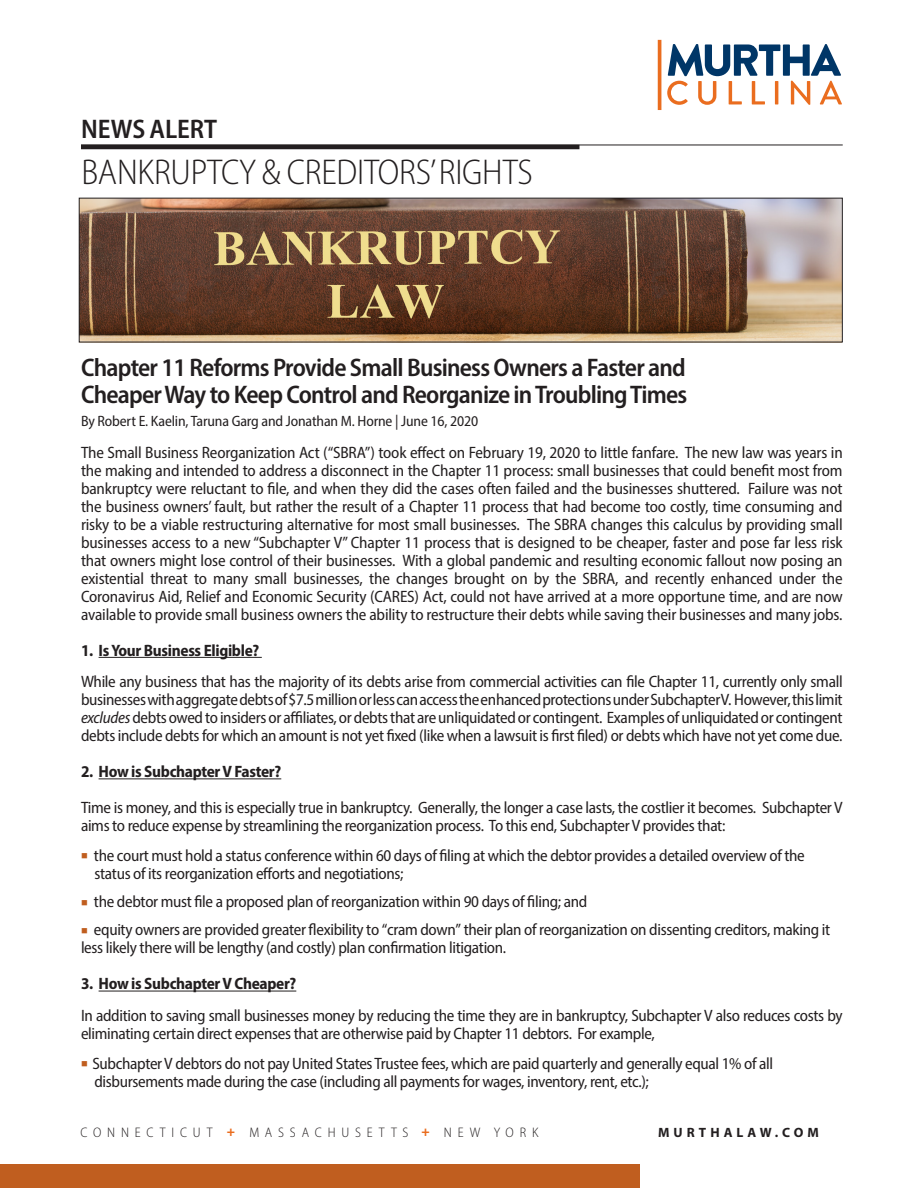
<style>
.page{position:relative;width:918px;height:1188px;background:#fff}
.page>*{position:absolute;margin:0;border:0;box-sizing:border-box;transform-origin:0 0}
.Practice_Group_Area{font:300 semi-condensed 36px "Myriad Pro";letter-spacing:-.005em;color:#231f20}
.News_Alert{font:600 semi-condensed 27px "Myriad Pro";letter-spacing:-.005em;color:#231f20}
.Practice_Group_Area-2{font:600 semi-condensed 25.5px/27px "Myriad Pro";letter-spacing:-.03em;color:#231f20}
.Practice_Group_Area-3{font:semi-condensed 16.5px/18px "Myriad Pro";letter-spacing:-.02em;color:#231f20;text-align:justify}
.Bulletted_paragraph{font:semi-condensed 16.5px/18px "Myriad Pro";letter-spacing:-.02em;color:#231f20}
.Body_copy{font:semi-condensed 16.5px/18px "Myriad Pro";letter-spacing:-.02em;color:#231f20}
.Body_copy-2{font:700 semi-condensed 16.5px "Myriad Pro";letter-spacing:-.02em;color:#231f20}
.Practice_Group_Area-4{font:700 semi-condensed 16.5px "Myriad Pro";letter-spacing:-.02em;color:#231f20}
.Practice_Group_Area-5{font:semi-condensed 15px "Myriad Pro";letter-spacing:-.01em;color:#231f20}
.t1{font:300 semi-condensed 13.8px "Myriad Pro";letter-spacing:.42em;color:#231f20}
.t2{font:700 13.5px "Myriad Pro";letter-spacing:.3em;color:#231f20}
.s1{font-style:italic}
.s2{color:#c05e1f}
.s3{font-weight:900;color:#ea6d1f}
</style>
<div class="page">
<img style="left:81px;top:200px;width:760px;height:140px">
<div style="left:79px;top:198px;width:764px;height:144px;border:1px solid #231f20"></div>
<hr style="left:81px;top:145px;width:762px;height:1px;background:#231f20">
<hr style="left:81px;top:145px;width:498px;height:4px;background:#231f20">
<hr style="left:99px;top:657px;width:163px;height:1px;background:#231f20">
<hr style="left:99px;top:778px;width:182px;height:1px;background:#231f20">
<hr style="left:99px;top:991px;width:197px;height:1px;background:#231f20">
<svg style="left:667px;top:44px;width:175px;height:61px"></svg>
<hr style="left:658px;top:40px;width:3px;height:70px;background:#ea6d1f">
<div style="left:0;top:1164px;width:640px;height:24px;background:#c05e1f"></div>
<p class="News_Alert" style="left:81px;top:112px;width:137px">NEWS ALERT</p>
<p class="Practice_Group_Area" style="left:81px;top:151px;width:453px">BANKRUPTCY &amp; CREDITORS’ RIGHTS</p>
<p class="Practice_Group_Area-2" style="left:81px;top:354px;width:608px">Chapter 11 Reforms Provide Small Business Owners a Faster and<br>Cheaper Way to Keep Control and Reorganize in Troubling Times</p>
<p class="Practice_Group_Area-5" style="left:81px;top:412px;width:399px">By Robert E. Kaelin, Taruna Garg and Jonathan M. Horne | June 16, 2020</p>
<p class="Practice_Group_Area-3" style="left:81px;top:443px;width:763px">The Small Business Reorganization Act (“SBRA”) took effect on February 19, 2020 to little fanfare. The new law was years in the making and intended to address a disconnect in the Chapter 11 process: small businesses that could benefit most from bankruptcy were reluctant to file, and when they did the cases often failed and the businesses shuttered. Failure was not the business owners’ fault, but rather the result of a Chapter 11 process that had become too costly, time consuming and risky to be a viable restructuring alternative for most small businesses. The SBRA changes this calculus by providing small businesses access to a new “Subchapter V” Chapter 11 process that is designed to be cheaper, faster and pose far less risk that owners might lose control of their businesses. With a global pandemic and resulting economic fallout now posing an existential threat to many small businesses, the changes brought on by the SBRA, and recently enhanced under the Coronavirus Aid, Relief and Economic Security (CARES) Act, could not have arrived at a more opportune time, and are now available to provide small business owners the ability to restructure their debts while saving their businesses and many jobs.</p>
<p class="Practice_Group_Area-4" style="left:81px;top:640px;width:180px">1. Is Your Business Eligible?</p>
<p class="Practice_Group_Area-3" style="left:81px;top:672px;width:763px">While any business that has the majority of its debts arise from commercial activities can file Chapter 11, currently only small businesses with aggregate debts of $7.5 million or less can access the enhanced protections under Subchapter V. However, this limit <span class="s1">excludes</span> debts owed to insiders or affiliates, or debts that are unliquidated or contingent. Examples of unliquidated or contingent debts include debts for which an amount is not yet fixed (like when a lawsuit is first filed) or debts which have not yet come due.</p>
<p class="Body_copy-2" style="left:81px;top:761px;width:202px">2. How is Subchapter V Faster?</p>
<p class="Practice_Group_Area-3" style="left:81px;top:798px;width:763px">Time is money, and this is especially true in bankruptcy. Generally, the longer a case lasts, the costlier it becomes. Subchapter V aims to reduce expense by streamlining the reorganization process. To this end, Subchapter V provides that:</p>
<p class="Bulletted_paragraph" style="left:94px;top:846px;width:712px;text-indent:-14px"><span class="s2">■</span> the court must hold a status conference within 60 days of filing at which the debtor provides a detailed overview of the status of its reorganization efforts and negotiations;</p>
<p class="Bulletted_paragraph" style="left:81px;top:892px;width:508px"><span class="s2">■</span> the debtor must file a proposed plan of reorganization within 90 days of filing; and</p>
<p class="Body_copy" style="left:81px;top:921px;width:751px"><span class="s2">■</span> equity owners are provided greater flexibility to “cram down” their plan of reorganization on dissenting creditors, making it less likely there will be lengthy (and costly) plan confirmation litigation.</p>
<p class="Body_copy-2" style="left:81px;top:973px;width:217px">3. How is Subchapter V Cheaper?</p>
<p class="Practice_Group_Area-3" style="left:81px;top:1006px;width:763px">In addition to saving small businesses money by reducing the time they are in bankruptcy, Subchapter V also reduces costs by eliminating certain direct expenses that are otherwise paid by Chapter 11 debtors. For example,</p>
<p class="Bulletted_paragraph" style="left:94px;top:1054px;width:680px;text-indent:-14px"><span class="s2">■</span> Subchapter V debtors do not pay United States Trustee fees, which are paid quarterly and generally equal 1% of all disbursements made during the case (including all payments for wages, inventory, rent, etc.);</p>
<p class="t1" style="left:80px;top:1124px;width:459px">CONNECTICUT <span class="s3">+</span> MASSACHUSETTS <span class="s3">+</span> NEW YORK</p>
<p class="t2" style="left:658px;top:1123px;width:162px">MURTHALAW.COM</p>
</div>
